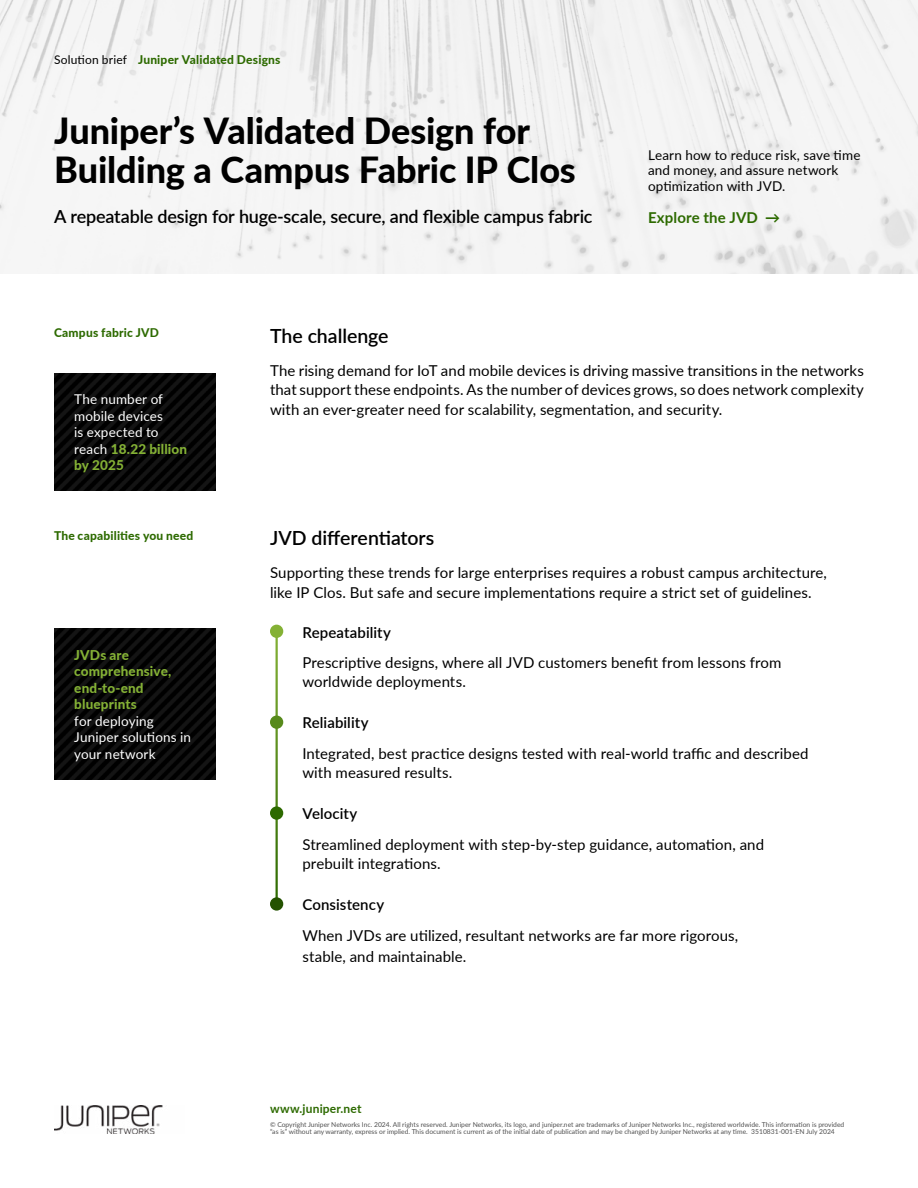
<style>
.page{position:relative;width:918px;height:1188px;background:#fff}
.page>*{position:absolute;margin:0;border:0;box-sizing:border-box;transform-origin:0 0}
.t1{font:800 36px/39px "Lato";letter-spacing:-.005em;color:#000}
.t2{font:600 19.5px "Lato";color:#000}
.t3{font:600 18px "Lato";letter-spacing:-.01em;color:#000}
.t4{font:15px/19.5px "Lato";letter-spacing:.005em;color:#000}
.t5{font:600 15px "Lato";letter-spacing:.005em;color:#000}
.t6{font:700 15px "Lato";letter-spacing:.01em;color:#2d6a00}
.t7{font:13.5px/16.5px "Lato";letter-spacing:.01em;color:#fff}
.t8{font:13.5px/15.8px "Lato";letter-spacing:.01em;color:#000}
.t9{font:800 13.5px/16.5px "Lato";letter-spacing:.015em;color:#84b135}
.t10{font:800 12px "Lato";letter-spacing:.015em;color:#2d6a00}
.t11{font:700 12px "Lato";letter-spacing:.015em;color:#2d6a00}
.t12{font:6.75px/7.5px "Lato";color:#505050}
.s1{font-weight:400;color:#000}
.s2{font-weight:800;color:#84b135}
</style>
<div class="page">
<div style="left:270px;top:625px;width:13px;height:13px;background:#84b135;border-radius:50%"></div>
<div style="left:270px;top:716px;width:13px;height:13px;background:#578a1b;border-radius:50%"></div>
<div style="left:270px;top:806px;width:13px;height:14px;background:#2d6a00;border-radius:50%"></div>
<div style="left:270px;top:897px;width:13px;height:14px;background:#245200;border-radius:50%"></div>
<img style="left:0;top:0;width:918px;height:273px">
<img style="left:54px;top:1105px;width:109px;height:29px">
<img style="left:54px;top:373px;width:162px;height:118px">
<img style="left:54px;top:629px;width:162px;height:151px">
<p class="t10" style="left:54px;top:50px;width:228px"><span class="s1">Solution brief</span> Juniper Validated Designs</p>
<h1 class="t1" style="left:54px;top:110px;width:523px">Juniper’s Validated Design for<br>Building a Campus Fabric IP Clos</h1>
<p class="t3" style="left:54px;top:204px;width:540px">A repeatable design for huge-scale, secure, and flexible campus fabric</p>
<p class="t8" style="left:648px;top:146px;width:214px">Learn how to reduce risk, save time and money, and assure network optimization with JVD.</p>
<p class="t6" style="left:648px;top:207px;width:134px">Explore the JVD →</p>
<p class="t10" style="left:54px;top:324px;width:106px">Campus fabric JVD</p>
<p class="t7" style="left:74px;top:391px;width:114px">The number of mobile devices<br>is expected to reach <span class="s2">18.22 billion by 2025</span></p>
<p class="t10" style="left:54px;top:527px;width:141px">The capabilities you need</p>
<p class="t9" style="left:74px;top:646px;width:99px">JVDs are comprehensive, end-to-end blueprints</p>
<p class="t7" style="left:74px;top:712px;width:118px">for deploying<br>Juniper solutions in your network</p>
<h2 class="t2" style="left:270px;top:322px;width:120px">The challenge</h2>
<p class="t4" style="left:270px;top:360px;width:595px;text-align:justify">The rising demand for IoT and mobile devices is driving massive transitions in the networks that support these endpoints. As the number of devices grows, so does network complexity with an ever-greater need for scalability, segmentation, and security.</p>
<h2 class="t2" style="left:270px;top:524px;width:166px">JVD differentiators</h2>
<p class="t4" style="left:270px;top:562px;width:559px">Supporting these trends for large enterprises requires a robust campus architecture, like IP Clos. But safe and secure implementations require a strict set of guidelines.</p>
<p class="t5" style="left:302px;top:621px;width:90px">Repeatability</p>
<p class="t4" style="left:302px;top:652px;width:481px">Prescriptive designs, where all JVD customers benefit from lessons from worldwide deployments.</p>
<p class="t5" style="left:302px;top:712px;width:68px">Reliability</p>
<p class="t4" style="left:302px;top:743px;width:508px">Integrated, best practice designs tested with real-world traffic and described with measured results.</p>
<p class="t5" style="left:302px;top:803px;width:56px">Velocity</p>
<p class="t4" style="left:302px;top:834px;width:463px">Streamlined deployment with step-by-step guidance, automation, and prebuilt integrations.</p>
<p class="t5" style="left:302px;top:894px;width:83px">Consistency</p>
<p class="t4" style="left:302px;top:924px;width:437px;line-height:21px">When JVDs are utilized, resultant networks are far more rigorous, stable, and maintainable.</p>
<p class="t11" style="left:270px;top:1099px;width:93px">www.juniper.net</p>
<p class="t12" style="left:270px;top:1120px;width:576px">© Copyright Juniper Networks Inc. 2024. All rights reserved. Juniper Networks, its logo, and juniper.net are trademarks of Juniper Networks Inc., registered worldwide. This information is provided “as is” without any warranty, express or implied. This document is current as of the initial date of publication and may be changed by Juniper Networks at any time. 3510831-001-EN July 2024</p>
</div>
